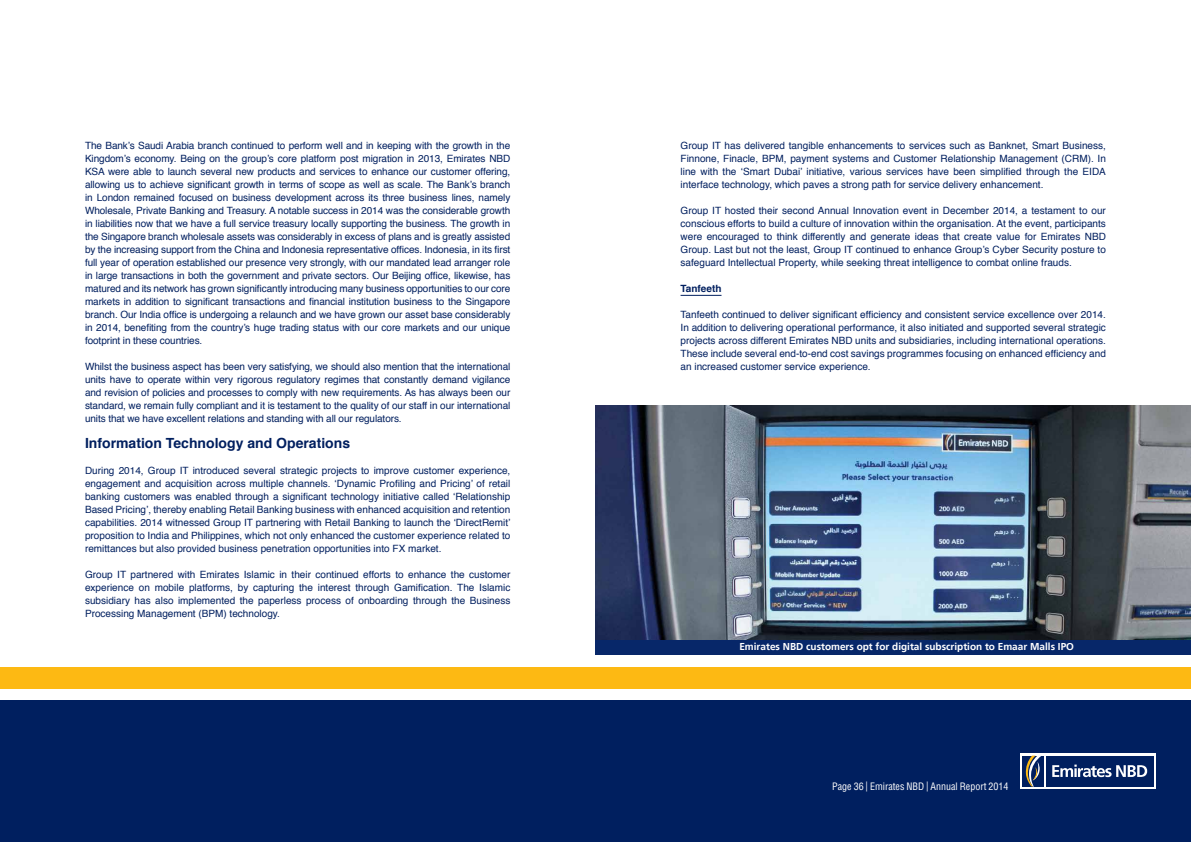
<style>
.page{position:relative;width:1191px;height:842px;background:#fff}
.page>*{position:absolute;margin:0;border:0;box-sizing:border-box;transform-origin:0 0}
.t1{font:700 14px "Helvetica";color:#001f5f}
.t2{font:10px/13px "Helvetica";color:#001f5f;text-align:justify}
.t3{font:700 10px "Frutiger LT Arabic 65";color:#fff}
.t4{font:condensed 10px "Helvetica";color:#fff}
.t5{font:700 10px "Helvetica";color:#001f5f}
</style>
<div class="page">
<div style="left:0;top:700px;width:1191px;height:142px;background:#001f5f"></div>
<div style="left:0;top:667px;width:1191px;height:21px;background:#fdb913"></div>
<div style="left:1020px;top:753px;width:135px;height:36px;background:#fff"></div>
<div style="left:1045px;top:756px;width:108px;height:31px;background:#001f5f"></div>
<svg style="left:1052px;top:764px;width:95px;height:13px"></svg>
<div style="left:1022px;top:756px;width:21px;height:31px;background:#001f5f"></div>
<svg style="left:1025px;top:756px;width:16px;height:31px"></svg>
<hr style="left:680px;top:295px;width:41px;height:1px;background:#001f5f">
<div style="left:595px;top:637px;width:596px;height:18px;background:#072769"></div>
<img style="left:595px;top:405px;width:596px;height:234px">
<p class="t2" style="left:85px;top:140px;width:427px">The Bank’s Saudi Arabia branch continued to perform well and in keeping with the growth in the Kingdom’s economy. Being on the group’s core platform post migration in 2013, Emirates NBD KSA were able to launch several new products and services to enhance our customer offering, allowing us to achieve significant growth in terms of scope as well as scale. The Bank’s branch in London remained focused on business development across its three business lines, namely Wholesale, Private Banking and Treasury. A notable success in 2014 was the considerable growth in liabilities now that we have a full service treasury locally supporting the business. The growth in the Singapore branch wholesale assets was considerably in excess of plans and is greatly assisted by the increasing support from the China and Indonesia representative offices. Indonesia, in its first full year of operation established our presence very strongly, with our mandated lead arranger role in large transactions in both the government and private sectors. Our Beijing office, likewise, has matured and its network has grown significantly introducing many business opportunities to our core markets in addition to significant transactions and financial institution business to the Singapore branch. Our India office is undergoing a relaunch and we have grown our asset base considerably in 2014, benefiting from the country’s huge trading status with our core markets and our unique footprint in these countries.</p>
<p class="t2" style="left:85px;top:361px;width:427px">Whilst the business aspect has been very satisfying, we should also mention that the international units have to operate within very rigorous regulatory regimes that constantly demand vigilance and revision of policies and processes to comply with new requirements. As has always been our standard, we remain fully compliant and it is testament to the quality of our staff in our international units that we have excellent relations and standing with all our regulators.</p>
<h1 class="t1" style="left:85px;top:432px;width:266px">Information Technology and Operations</h1>
<p class="t2" style="left:85px;top:465px;width:427px">During 2014, Group IT introduced several strategic projects to improve customer experience, engagement and acquisition across multiple channels. ‘Dynamic Profiling and Pricing’ of retail banking customers was enabled through a significant technology initiative called ‘Relationship Based Pricing’, thereby enabling Retail Banking business with enhanced acquisition and retention capabilities. 2014 witnessed Group IT partnering with Retail Banking to launch the ‘DirectRemit’ proposition to India and Philippines, which not only enhanced the customer experience related to remittances but also provided business penetration opportunities into FX market.</p>
<p class="t2" style="left:85px;top:569px;width:427px">Group IT partnered with Emirates Islamic in their continued efforts to enhance the customer experience on mobile platforms, by capturing the interest through Gamification. The Islamic subsidiary has also implemented the paperless process of onboarding through the Business Processing Management (BPM) technology.</p>
<p class="t2" style="left:680px;top:140px;width:427px">Group IT has delivered tangible enhancements to services such as Banknet, Smart Business, Finnone, Finacle, BPM, payment systems and Customer Relationship Management (CRM). In line with the ‘Smart Dubai’ initiative, various services have been simplified through the EIDA interface technology, which paves a strong path for service delivery enhancement.</p>
<p class="t2" style="left:680px;top:205px;width:427px">Group IT hosted their second Annual Innovation event in December 2014, a testament to our conscious efforts to build a culture of innovation within the organisation. At the event, participants were encouraged to think differently and generate ideas that create value for Emirates NBD Group. Last but not the least, Group IT continued to enhance Group’s Cyber Security posture to safeguard Intellectual Property, while seeking threat intelligence to combat online frauds.</p>
<p class="t5" style="left:680px;top:281px;width:42px">Tanfeeth</p>
<p class="t2" style="left:680px;top:309px;width:427px">Tanfeeth continued to deliver significant efficiency and consistent service excellence over 2014.<br>In addition to delivering operational performance, it also initiated and supported several strategic projects across different Emirates NBD units and subsidiaries, including international operations.<br>These include several end-to-end cost savings programmes focusing on enhanced efficiency and an increased customer service experience.</p>
<p class="t3" style="left:739px;top:639px;width:336px">Emirates NBD customers opt for digital subscription to Emaar Malls IPO</p>
<p class="t4" style="left:832px;top:780px;width:178px">Page 36 | Emirates NBD | Annual Report 2014</p>
</div>
